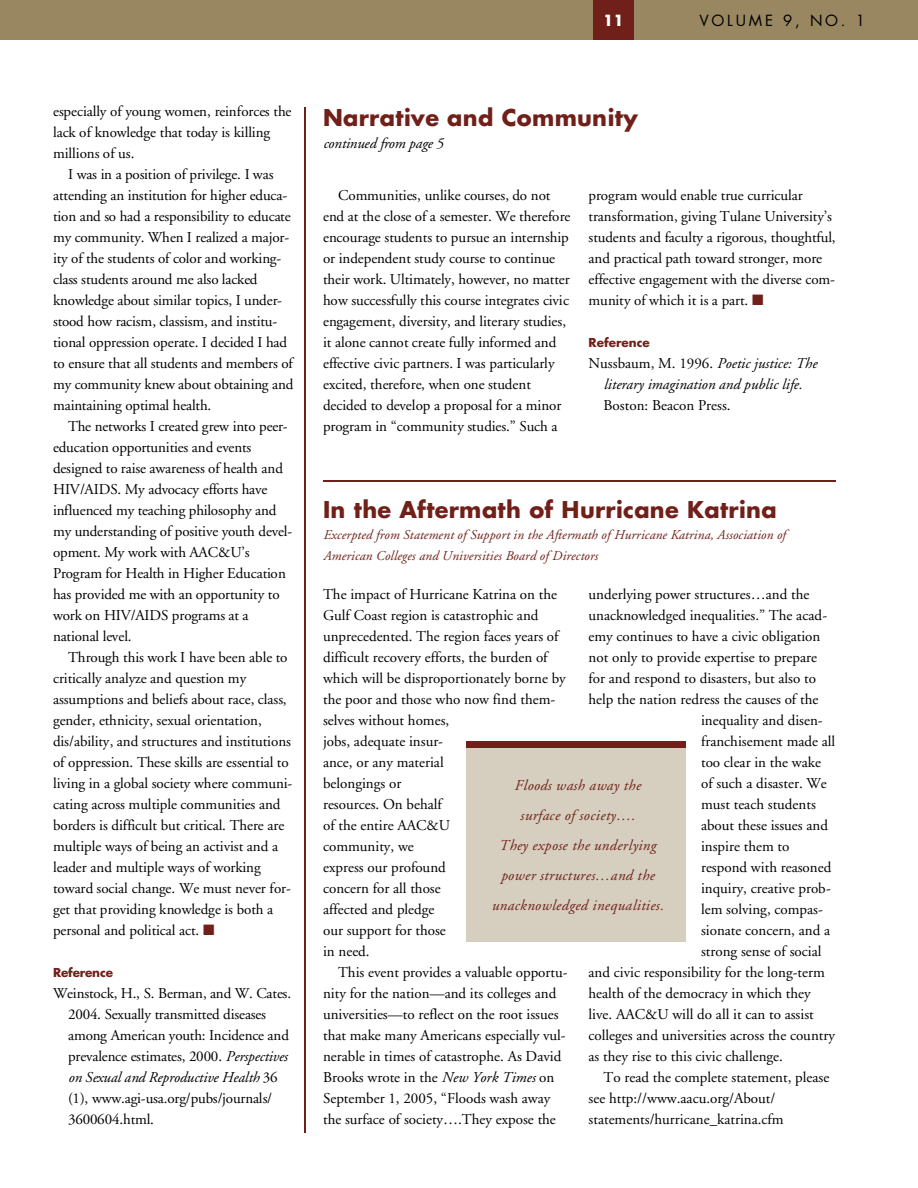
<style>
.page{position:relative;width:918px;height:1188px;background:#fff}
.page>*{position:absolute;margin:0;border:0;box-sizing:border-box;transform-origin:0 0}
.t1{font:700 22.5px "Futura";letter-spacing:.015em;color:#702019}
.t2{font:15px/21px "Adobe Garamond";color:#000}
.t3{font:italic 15px/30px "Adobe Garamond";letter-spacing:.03em;color:#702019;text-align:center}
.t4{font:italic 15px/21px "Adobe Garamond";color:#000;text-align:center}
.t5{font:15px "Futura";letter-spacing:.185em;color:#000}
.t6{font:700 15px "Futura";color:#fff}
.t7{font:italic 13.5px/21px "Adobe Garamond";letter-spacing:.01em;color:#702019}
.t8{font:700 12px "Futura";color:#702019}
.s1{color:#702019}
.s2{font-style:italic}
.s3{font-style:normal}
</style>
<div class="page">
<div style="left:0;top:0;width:593px;height:40px;background:#988761"></div>
<div style="left:633px;top:0;width:285px;height:40px;background:#988761"></div>
<div style="left:593px;top:0;width:40px;height:40px;background:#702019"></div>
<hr style="left:323px;top:480px;width:513px;height:2px;background:#702019">
<hr style="left:304px;top:107px;width:2px;height:1026px;background:#702019">
<div style="left:466px;top:741px;width:220px;height:201px;background:#d6cfc0"></div>
<div style="left:466px;top:741px;width:220px;height:7px;background:#702019"></div>
<p class="t6" style="left:603px;top:13px;width:22px">11</p>
<p class="t5" style="left:700px;top:13px;width:167px">VOLUME 9, NO. 1</p>
<p class="t2" style="left:53px;top:102px;width:240px">especially of young women, reinforces the lack of knowledge that today is killing millions of us.</p>
<p class="t2" style="left:53px;top:165px;width:242px;text-indent:15px">I was in a position of privilege. I was attending an institution for higher educa&shy;tion and so had a responsibility to educate my community. When I realized a major&shy;ity of the students of color and working&shy;class students around me also lacked knowledge about similar topics, I under&shy;stood how racism, classism, and institu&shy;tional oppression operate. I decided I had to ensure that all students and members of my community knew about obtaining and maintaining optimal health.</p>
<p class="t2" style="left:53px;top:417px;width:241px;text-indent:15px">The networks I created grew into peer&shy;education opportunities and events designed to raise awareness of health and HIV/AIDS. My advocacy efforts have influenced my teaching philosophy and my understanding of positive youth devel&shy;opment. My work with AAC&amp;U’s Program for Health in Higher Education has provided me with an opportunity to work on HIV/AIDS programs at a national level.</p>
<p class="t2" style="left:53px;top:648px;width:241px;text-indent:15px">Through this work I have been able to critically analyze and question my assumptions and beliefs about race, class, gender, ethnicity, sexual orientation, dis/ability, and structures and institutions of oppression. These skills are essential to living in a global society where communi&shy;cating across multiple communities and borders is difficult but critical. There are multiple ways of being an activist and a leader and multiple ways of working toward social change. We must never for&shy;get that providing knowledge is both a personal and political act. <span class="s1">■</span></p>
<p class="t8" style="left:53px;top:967px;width:61px">R e f e r e n c e</p>
<p class="t2" style="left:68px;top:984px;width:225px;text-indent:-15px">Weinstock, H., S. Berman, and W. Cates.<br>2004. Sexually transmitted diseases among American youth: Incidence and prevalence estimates, 2000. <span class="s2">P e r s p e c t i v e s on Sexual and Reproductive Health</span> 3 6 (1), www.agi-usa.org/pubs/journals/ 3600604.html.</p>
<h1 class="t1" style="left:323px;top:107px;width:316px">N a rrative and Community</h1>
<p class="t4" style="left:323px;top:134px;width:122px">continued from page 5</p>
<p class="t2" style="left:323px;top:186px;width:249px;text-indent:15px">Communities, unlike courses, do not end at the close of a semester. We therefore encourage students to pursue an internship or independent study course to continue their work. Ultimately, however, no matter how successfully this course integrates civic engagement, diversity, and literary studies, it alone cannot create fully informed and effective civic partners. I was particularly excited, therefore, when one student decided to develop a proposal for a minor program in “community studies.” Such a</p>
<p class="t2" style="left:589px;top:186px;width:249px">program would enable true curricular transformation, giving Tulane University’s students and faculty a rigorous, thoughtful, and practical path toward stronger, more effective engagement with the diverse com&shy;munity of which it is a part. <span class="s1">■</span></p>
<p class="t8" style="left:589px;top:337px;width:63px">Reference</p>
<p class="t4" style="left:589px;top:354px;width:230px"><span class="s3">Nussbaum, M. 1996.</span> Poetic justice: The literary imagination and public life.</p>
<p class="t2" style="left:604px;top:396px;width:129px">Boston: Beacon Press.</p>
<h1 class="t1" style="left:323px;top:500px;width:455px">In the Aftermath of Hurricane Katrina</h1>
<p class="t7" style="left:323px;top:526px;width:464px">Excerpted from Statement of Support in the Aftermath of Hurricane Katrina, Association of<br>American Colleges and Universities Board of Directors</p>
<p class="t2" style="left:323px;top:585px;width:244px">The impact of Hurricane Katrina on the<br>Gulf Coast region is catastrophic and unprecedented. The region faces years of difficult recovery efforts, the burden of which will be disproportionately borne by the poor and those who now find them&shy;selves without homes,<br>jobs, adequate insur-<br>ance, or any material<br>belongings or<br>resources. On behalf<br>of the entire AAC&amp;U<br>community, we<br>express our profound<br>concern for all those<br>affected and pledge<br>our support for those<br>in need.</p>
<p class="t2" style="left:323px;top:963px;width:246px;text-indent:15px">This event provides a valuable opportu&shy;nity for the nation—and its colleges and universities—to reflect on the root issues that make many Americans especially vul&shy;nerable in times of catastrophe. As David Brooks wrote in the <span class="s2">New York Times</span> on September 1, 2005, “Floods wash away the surface of society….They expose the</p>
<p class="t2" style="left:589px;top:585px;width:222px">underlying power structures…and the</p>
<p class="t2" style="left:589px;top:606px;width:240px">unacknowledged inequalities.” The acad-</p>
<p class="t2" style="left:589px;top:627px;width:233px">emy continues to have a civic obligation</p>
<p class="t2" style="left:589px;top:648px;width:230px">not only to provide expertise to prepare</p>
<p class="t2" style="left:589px;top:669px;width:229px">for and respond to disasters, but also to</p>
<p class="t2" style="left:589px;top:690px;width:231px">help the nation redress the causes of the</p>
<p class="t2" style="left:701px;top:711px;width:123px">inequality and disen-</p>
<p class="t2" style="left:701px;top:732px;width:136px">franchisement made all</p>
<p class="t2" style="left:701px;top:753px;width:121px">too clear in the wake</p>
<p class="t2" style="left:701px;top:774px;width:127px">of such a disaster. We</p>
<p class="t2" style="left:701px;top:795px;width:116px">must teach students</p>
<p class="t2" style="left:701px;top:816px;width:129px">about these issues and</p>
<p class="t2" style="left:701px;top:837px;width:90px">inspire them to</p>
<p class="t2" style="left:701px;top:858px;width:132px">respond with reasoned</p>
<p class="t2" style="left:701px;top:879px;width:131px">inquiry, creative prob-</p>
<p class="t2" style="left:701px;top:900px;width:123px">lem solving, compas-</p>
<p class="t2" style="left:701px;top:921px;width:131px">sionate concern, and a</p>
<p class="t2" style="left:701px;top:942px;width:122px">strong sense of social</p>
<p class="t2" style="left:589px;top:963px;width:238px">and civic responsibility for the long-term</p>
<p class="t2" style="left:589px;top:984px;width:224px">health of the democracy in which they</p>
<p class="t2" style="left:589px;top:1005px;width:227px">live. AAC&amp;U will do all it can to assist</p>
<p class="t2" style="left:589px;top:1026px;width:248px">colleges and universities across the country</p>
<p class="t2" style="left:589px;top:1047px;width:196px">as they rise to this civic challenge.</p>
<p class="t2" style="left:604px;top:1068px;width:227px">To read the complete statement, please</p>
<p class="t2" style="left:589px;top:1089px;width:188px">see http://www.aacu.org/About/</p>
<p class="t2" style="left:589px;top:1110px;width:197px">statements/hurricane_katrina.cfm</p>
<p class="t3" style="left:491px;top:771px;width:174px">Floods wash away the<br>surface of society….<br>They expose the underlying power structures…and the unacknowledged inequalities.</p>
</div>
